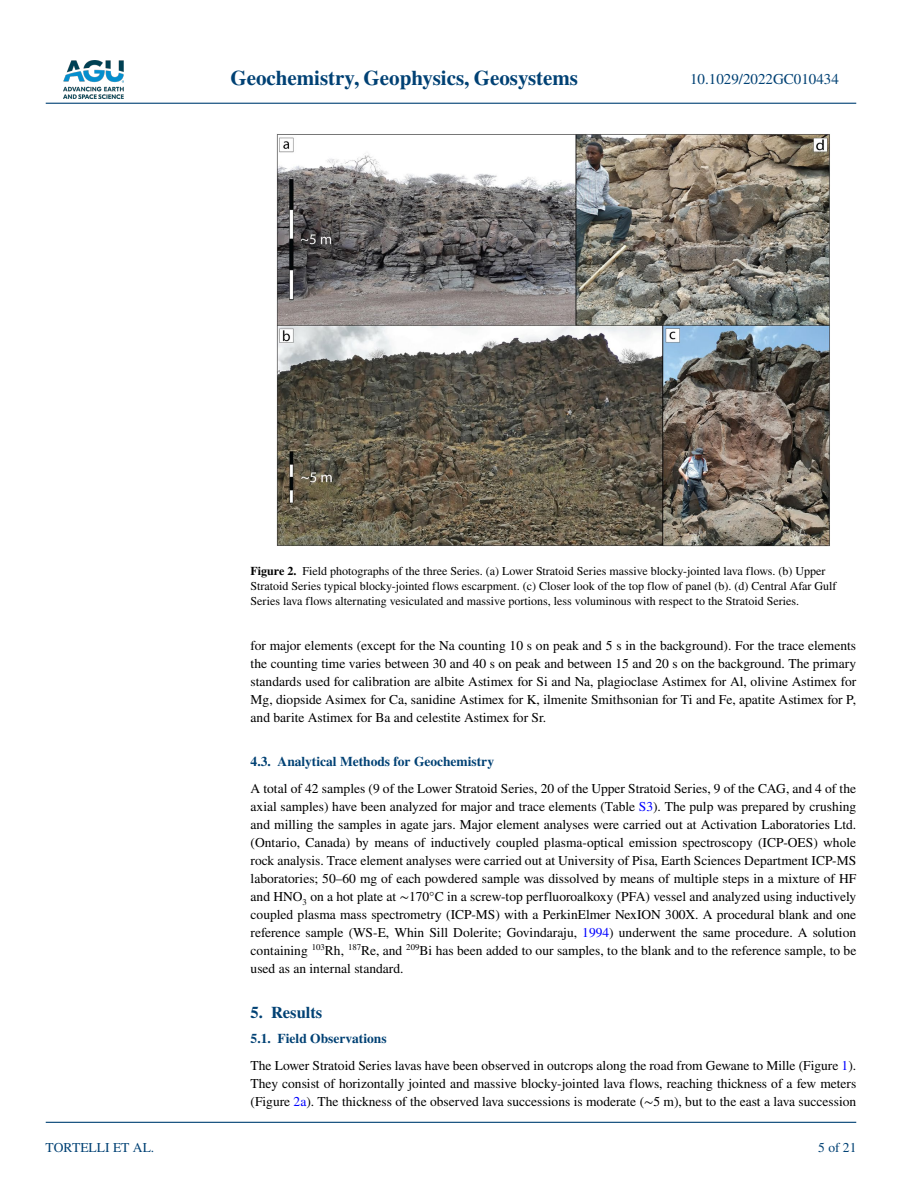
<style>
.page{position:relative;width:902px;height:1183px;background:#fff}
.page>*{position:absolute;margin:0;border:0;box-sizing:border-box;transform-origin:0 0}
.t1{font:700 21px "STIX";color:#004174}
.t2{font:700 16.5px "STIX";color:#004174}
.t3{font:15px "STIX";color:#004174}
.t4{font:13.5px/18px "STIX";color:#000;text-align:justify}
.t5{font:700 13.5px "STIX";color:#004174}
.t6{font:13.5px "STIX";color:#004174}
.t7{font:12px/15px "STIX";color:#000}
.s1{font-weight:700}
.s2{color:#00f}
.s3{font-weight:700;color:#004174}
</style>
<div class="page">
<img style="left:63px;top:60px;width:60px;height:39px">
<hr style="left:46px;top:103px;width:810px;height:1px;background:#004174">
<hr style="left:46px;top:1121px;width:810px;height:1px;background:#004174">
<img style="left:276px;top:134px;width:554px;height:412px">
<h1 class="t1" style="left:230px;top:66px;width:349px">Geochemistry, Geophysics, Geosystems</h1>
<p class="t3" style="left:690px;top:69px;width:150px">10.1029/2022GC010434</p>
<p class="t6" style="left:45px;top:1138px;width:110px">TORTELLI ET AL.</p>
<p class="t7" style="left:250px;top:564px;width:587px"><span class="s1">Figure 2.</span> Field photographs of the three Series. (a) Lower Stratoid Series massive blocky-jointed lava flows. (b) Upper<br>Stratoid Series typical blocky-jointed flows escarpment. (c) Closer look of the top flow of panel (b). (d) Central Afar Gulf<br>Series lava flows alternating vesiculated and massive portions, less voluminous with respect to the Stratoid Series.</p>
<p class="t4" style="left:250px;top:637px;width:607px">for major elements (except for the Na counting 10 s on peak and 5 s in the background). For the trace elements the counting time varies between 30 and 40 s on peak and between 15 and 20 s on the background. The primary standards used for calibration are albite Astimex for Si and Na, plagioclase Astimex for Al, olivine Astimex for Mg, diopside Asimex for Ca, sanidine Astimex for K, ilmenite Smithsonian for Ti and Fe, apatite Astimex for P, and barite Astimex for Ba and celestite Astimex for Sr.</p>
<p class="t5" style="left:250px;top:752px;width:245px">4.3. Analytical Methods for Geochemistry</p>
<p class="t4" style="left:250px;top:779px;width:607px">A total of 42 samples (9 of the Lower Stratoid Series, 20 of the Upper Stratoid Series, 9 of the CAG, and 4 of the axial samples) have been analyzed for major and trace elements (Table <span class="s2">S3</span>). The pulp was prepared by crushing and milling the samples in agate jars. Major element analyses were carried out at Activation Laboratories Ltd. (Ontario, Canada) by means of inductively coupled plasma-optical emission spectroscopy (ICP-OES) whole rock analysis. Trace element analyses were carried out at University of Pisa, Earth Sciences Department ICP-MS laboratories; 50–60 mg of each powdered sample was dissolved by means of multiple steps in a mixture of HF and HNO<sub>3</sub> on a hot plate at ∼170°C in a screw-top perfluoroalkoxy (PFA) vessel and analyzed using inductively coupled plasma mass spectrometry (ICP-MS) with a PerkinElmer NexION 300X. A procedural blank and one reference sample (WS-E, Whin Sill Dolerite; Govindaraju, <span class="s2">1994</span>) underwent the same procedure. A solution containing <sup>103</sup>Rh, <sup>187</sup>Re, and <sup>209</sup>Bi has been added to our samples, to the blank and to the reference sample, to be used as an internal standard.</p>
<p class="t2" style="left:250px;top:1002px;width:73px">5. Results</p>
<p class="t4" style="left:250px;top:1025px;width:607px;line-height:27px"><span class="s3">5.1. Field Observations<br></span>The Lower Stratoid Series lavas have been observed in outcrops along the road from Gewane to Mille (Figure <span class="s2">1</span>).</p>
<p class="t4" style="left:250px;top:1075px;width:607px">They consist of horizontally jointed and massive blocky-jointed lava flows, reaching thickness of a few meters (Figure <span class="s2">2a</span>). The thickness of the observed lava successions is moderate (∼5 m), but to the east a lava succession</p>
<p class="t6" style="left:818px;top:1138px;width:40px">5 of 21</p>
</div>
